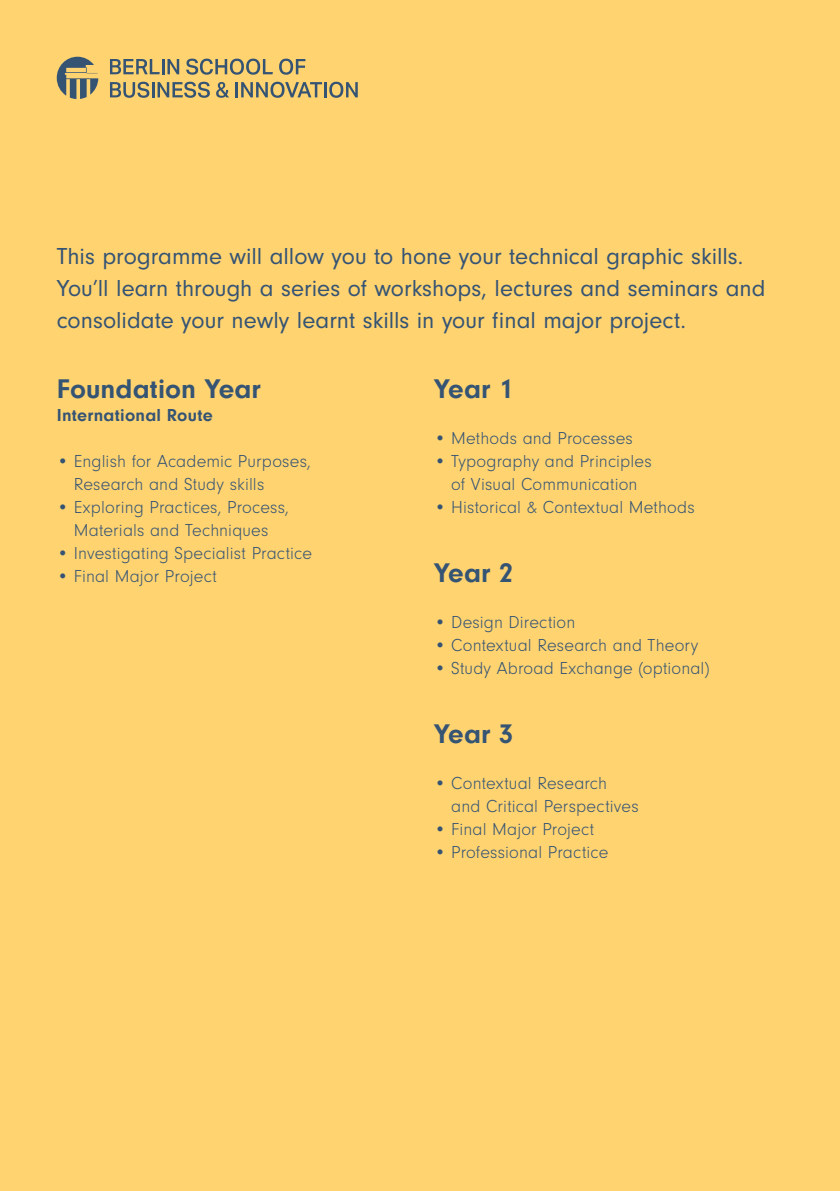
<style>
.page{position:relative;width:840px;height:1191px;background:#fff}
.page>*{position:absolute;margin:0;border:0;box-sizing:border-box;transform-origin:0 0}
.t1{font:700 28px "Neuzeit Gro";letter-spacing:.005em;color:#355474}
.t2{font:24px/32px "Neuzeit Gro";color:#355474}
.t3{font:300 18px/23px "Neuzeit Gro";letter-spacing:.01em;color:#355474}
.t4{font:700 18px "Neuzeit Gro";letter-spacing:.015em;color:#355474}
</style>
<div class="page">
<div style="left:0;top:0;width:839px;height:1191px;background:#ffd370"></div>
<svg style="left:57px;top:57px;width:41px;height:42px"></svg>
<svg style="left:110px;top:59px;width:69px;height:15px"></svg>
<svg style="left:186px;top:59px;width:87px;height:16px"></svg>
<svg style="left:279px;top:59px;width:26px;height:16px"></svg>
<svg style="left:110px;top:82px;width:100px;height:16px"></svg>
<svg style="left:216px;top:82px;width:13px;height:16px"></svg>
<hr style="left:235px;top:82px;width:3px;height:15px;background:#355474">
<svg style="left:241px;top:82px;width:116px;height:16px"></svg>
<p class="t2" style="left:57px;top:241px;width:710px">This programme will allow you to hone your technical graphic skills.<br>You’ll learn through a series of workshops, lectures and seminars and consolidate your newly learnt skills in your final major project.</p>
<p class="t1" style="left:57px;top:373px;width:205px">Foundation Year</p>
<p class="t4" style="left:57px;top:405px;width:157px">International Route</p>
<p class="t3" style="left:74px;top:450px;width:239px;text-indent:-17px">• English for Academic Purposes,<br>Research and Study skills</p>
<p class="t3" style="left:57px;top:496px;width:234px;text-align:center">• Exploring Practices, Process,<br>Materials and Techniques</p>
<p class="t3" style="left:57px;top:542px;width:256px">• Investigating Specialist Practice</p>
<p class="t3" style="left:57px;top:565px;width:162px">• Final Major Project</p>
<p class="t1" style="left:434px;top:373px;width:80px">Year 1</p>
<p class="t3" style="left:434px;top:427px;width:200px">• Methods and Processes</p>
<p class="t3" style="left:434px;top:450px;width:219px;text-align:center">• Typography and Principles of Visual Communication</p>
<p class="t3" style="left:434px;top:496px;width:262px">• Historical &amp; Contextual Methods</p>
<p class="t1" style="left:434px;top:557px;width:80px">Year 2</p>
<p class="t3" style="left:434px;top:611px;width:143px">• Design Direction</p>
<p class="t3" style="left:434px;top:634px;width:266px">• Contextual Research and Theory</p>
<p class="t3" style="left:434px;top:657px;width:277px">• Study Abroad Exchange (optional)</p>
<p class="t1" style="left:434px;top:718px;width:80px">Year 3</p>
<p class="t3" style="left:451px;top:772px;width:189px;text-indent:-17px">• Contextual Research and Critical Perspectives</p>
<p class="t3" style="left:434px;top:818px;width:162px">• Final Major Project</p>
<p class="t3" style="left:434px;top:841px;width:175px">• Professional Practice</p>
</div>
